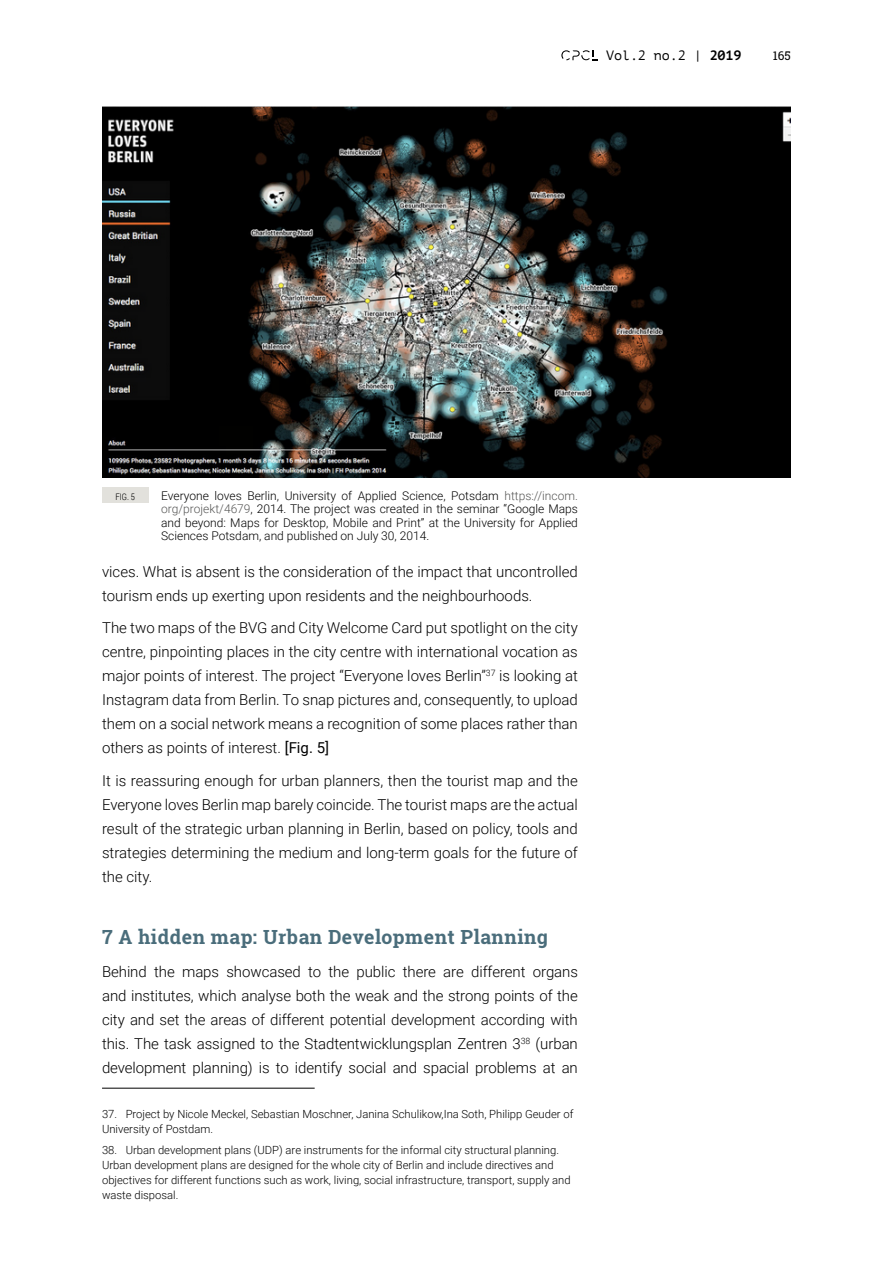
<style>
.page{position:relative;width:893px;height:1263px;background:#fff}
.page>*{position:absolute;margin:0;border:0;box-sizing:border-box;transform-origin:0 0}
.t1{font:700 19.5px "Roboto Slab";letter-spacing:.025em;color:#4a6d7b}
.t2{font:300 15px/24px "Roboto";color:#000;text-align:justify}
.t3{font:13.5px "PT Mono";color:#000}
.t4{font:300 12px/13.5px "Roboto";color:#000;text-align:justify}
.t5{font:12px "Roboto Slab";color:#000}
.t6{font:300 11.25px/15px "Roboto";color:#000}
.t7{font:300 9px "Roboto Condensed";color:#000}
.s1{font-weight:700}
.s2{color:#575756}
.s3{font-weight:400}
</style>
<div class="page">
<svg style="left:561px;top:50px;width:37px;height:10px"></svg>
<hr style="left:102px;top:1088px;width:213px;height:1px;background:#000">
<img style="left:102px;top:106px;width:689px;height:372px">
<div style="left:102px;top:487px;width:46px;height:16px;background:#e2e1dc"></div>
<p class="t3" style="left:606px;top:48px;width:137px">Vol.2 no.2 | <span class="s1">2019</span></p>
<p class="t5" style="left:773px;top:48px;width:19px">165</p>
<p class="t7" style="left:115px;top:491px;width:21px">FIG. 5</p>
<p class="t4" style="left:161px;top:488px;width:418px">Everyone loves Berlin, University of Applied Science, Potsdam <span class="s2">https://incom. org/projekt/4679</span>, 2014. The project was created in the seminar “Google Maps and beyond: Maps for Desktop, Mobile and Print” at the University for Applied Sciences Potsdam, and published on July 30, 2014.</p>
<p class="t2" style="left:102px;top:559px;width:477px">vices. What is absent is the consideration of the impact that uncontrolled tourism ends up exerting upon residents and the neighbourhoods.</p>
<p class="t2" style="left:102px;top:615px;width:477px">The two maps of the BVG and City Welcome Card put spotlight on the city centre, pinpointing places in the city centre with international vocation as major points of interest. The project “Everyone loves Berlin”<sup>37</sup> is looking at Instagram data from Berlin. To snap pictures and, consequently, to upload them on a social network means a recognition of some places rather than others as points of interest. <span class="s3">[Fig. 5]</span></p>
<p class="t2" style="left:102px;top:768px;width:477px">It is reassuring enough for urban planners, then the tourist map and the Everyone loves Berlin map barely coincide. The tourist maps are the actual result of the strategic urban planning in Berlin, based on policy, tools and strategies determining the medium and long-term goals for the future of the city.</p>
<h1 class="t1" style="left:102px;top:924px;width:447px">7 A hidden map: Urban Development Planning</h1>
<p class="t2" style="left:102px;top:959px;width:477px">Behind the maps showcased to the public there are different organs and institutes, which analyse both the weak and the strong points of the city and set the areas of different potential development according with this. The task assigned to the Stadtentwicklungsplan Zentren 3<sup>38</sup> (urban development planning) is to identify social and spacial problems at an</p>
<p class="t6" style="left:102px;top:1106px;width:473px">37. Project by Nicole Meckel, Sebastian Moschner, Janina Schulikow,Ina Soth, Philipp Geuder of<br>University of Postdam.</p>
<p class="t6" style="left:102px;top:1142px;width:470px">38. Urban development plans (UDP) are instruments for the informal city structural planning.<br>Urban development plans are designed for the whole city of Berlin and include directives and objectives for different functions such as work, living, social infrastructure, transport, supply and waste disposal.</p>
</div>
